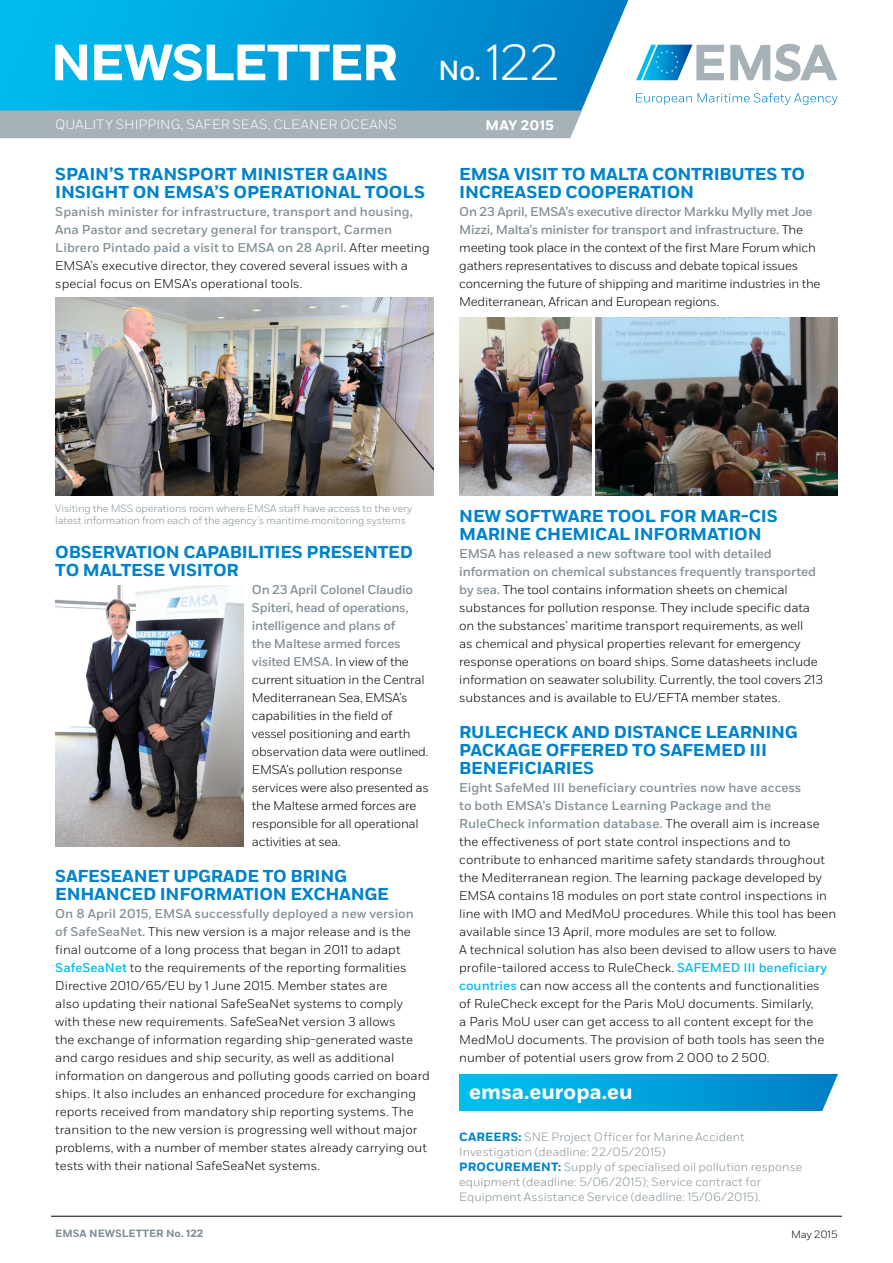
<style>
.page{position:relative;width:893px;height:1263px;background:#fff}
.page>*{position:absolute;margin:0;border:0;box-sizing:border-box;transform-origin:0 0}
.t1{font:700 50.85px "Fort";letter-spacing:-.035em;color:#fff}
.t2{font:500 27.6px "Fort";color:#fff}
.nadpis_clanku{font:700 21px "Fort";color:#fff}
.Heading{font:700 17.25px/18px "Fort";letter-spacing:-.015em;color:#0083ca}
.t3{font:700 13.8px "Fort";letter-spacing:.01em;color:#fff}
.t4{font:300 13.5px "Fort";letter-spacing:.005em;color:#fff}
.t5{font:300 12.75px/18px "Fort";color:#020205}
.t6{font:300 12.75px/18px "Fort";letter-spacing:-.02em;color:#020205}
.t7{font:500 12.75px/18px "Fort";color:#829097}
.t8{font:300 12px/15px "Fort";letter-spacing:.005em;color:#829097}
.picture_descr{font:300 10.5px/12.6px "Fort";letter-spacing:-.01em;color:#829097}
.text{font:700 10.5px "Fort";color:#829097}
.text-2{font:300 10.5px "Fort";color:#020205}
.s1{font-weight:300;font-size:50.55px}
.s2{font-weight:300;color:#020205}
.s3{font-weight:500;color:#829097}
.s4{font-weight:500;color:#00bdef}
.s5{font-weight:700;color:#0083ca}
</style>
<div class="page">
<svg style="left:0;top:0;width:641px;height:111px;background:#0ea2dc"></svg>
<svg style="left:636px;top:93px;width:202px;height:12px"></svg>
<svg style="left:636px;top:45px;width:88px;height:35px"></svg>
<svg style="left:730px;top:44px;width:107px;height:37px"></svg>
<div style="left:0;top:111px;width:582px;height:27px;background:#a6b1b8"></div>
<hr style="left:51px;top:1216px;width:791px;height:1px;background:#020205">
<div style="left:459px;top:1074px;width:388px;height:36px;background:linear-gradient(to right,#00c2f3,#007ec6)"></div>
<svg style="left:821px;top:1074px;width:26px;height:37px"></svg>
<img style="left:55px;top:586px;width:188px;height:261px">
<img style="left:55px;top:297px;width:379px;height:198px">
<img style="left:595px;top:318px;width:243px;height:177px">
<img style="left:460px;top:318px;width:131px;height:177px">
<h1 class="t1" style="left:51px;top:31px;width:349px">NEWSLETTER</h1>
<p class="t4" style="left:55px;top:117px;width:343px">QUALITY SHIPPING, SAFER SEAS, CLEANER OCEANS</p>
<p class="t2" style="left:438px;top:54px;width:122px">No. <span class="s1">122</span></p>
<p class="t3" style="left:486px;top:116px;width:70px">MAY 2015</p>
<p class="Heading" style="left:55px;top:166px;width:371px">SPAIN’S TRANSPORT MINISTER GAINS<br>INSIGHT ON EMSA’S OPERATIONAL TOOLS</p>
<p class="t7" style="left:55px;top:203px;width:376px">Spanish minister for infrastructure, transport and housing, Ana Pastor and secretary general for transport, Carmen Librero Pintado paid a visit to EMSA on 28 April. <span class="s2">After meeting EMSA’s executive director, they covered several issues with a special focus on EMSA’s operational tools.</span></p>
<p class="Heading" style="left:459px;top:166px;width:347px">EMSA VISIT TO MALTA CONTRIBUTES TO<br>INCREASED COOPERATION</p>
<p class="t6" style="left:459px;top:203px;width:363px"><span class="s3">On 23 April, EMSA’s executive director Markku Mylly met Joe Mizzi, Malta’s minister for transport and infrastructure.</span> The meeting took place in the context of the first Mare Forum which gathers representatives to discuss and debate topical issues concerning the future of shipping and maritime industries in the Mediterranean, African and European regions.</p>
<p class="picture_descr" style="left:55px;top:502px;width:358px">Visiting the MSS operations room where EMSA staff have access to the very latest information from each of the agency’s maritime monitoring systems</p>
<p class="Heading" style="left:55px;top:544px;width:359px">OBSERVATION CAPABILITIES PRESENTED<br>TO MALTESE VISITOR</p>
<p class="t6" style="left:252px;top:581px;width:179px"><span class="s3">On 23 April Colonel Claudio<br>Spiteri, head of operations, intelligence and plans of<br>the Maltese armed forces visited EMSA.</span> In view of the current situation in the Central<br>Mediterranean Sea, EMSA’s capabilities in the field of vessel positioning and earth observation data were outlined.<br>EMSA’s pollution response services were also presented as the Maltese armed forces are responsible for all operational activities at sea.</p>
<p class="Heading" style="left:55px;top:868px;width:335px">SAFESEANET UPGRADE TO BRING<br>ENHANCED INFORMATION EXCHANGE</p>
<p class="t5" style="left:55px;top:905px;width:376px"><span class="s3">On 8 April 2015, EMSA successfully deployed a new version<br>of SafeSeaNet.</span> This new version is a major release and is the final outcome of a long process that began in 2011 to adapt <span class="s4">SafeSeaNet</span> to the requirements of the reporting formalities Directive 2010/65/EU by 1 June 2015. Member states are<br>also updating their national SafeSeaNet systems to comply with these new requirements. SafeSeaNet version 3 allows<br>the exchange of information regarding ship-generated waste and cargo residues and ship security, as well as additional information on dangerous and polluting goods carried on board ships. It also includes an enhanced procedure for exchanging reports received from mandatory ship reporting systems. The transition to the new version is progressing well without major problems, with a number of member states already carrying out tests with their national SafeSeaNet systems.</p>
<p class="Heading" style="left:459px;top:508px;width:320px">NEW SOFTWARE TOOL FOR MAR-CIS<br>MARINE CHEMICAL INFORMATION</p>
<p class="t5" style="left:459px;top:545px;width:365px"><span class="s3">EMSA has released a new software tool with detailed information on chemical substances frequently transported by sea.</span> The tool contains information sheets on chemical substances for pollution response. They include specific data on the substances’ maritime transport requirements, as well<br>as chemical and physical properties relevant for emergency response operations on board ships. Some datasheets include information on seawater solubility. Currently, the tool covers 213 substances and is available to EU/EFTA member states.</p>
<p class="Heading" style="left:459px;top:724px;width:340px">RULECHECK AND DISTANCE LEARNING<br>PACKAGE OFFERED TO SAFEMED III<br>BENEFICIARIES</p>
<p class="t5" style="left:459px;top:779px;width:379px"><span class="s3">Eight SafeMed III beneficiary countries now have access<br>to both EMSA’s Distance Learning Package and the RuleCheck information database.</span> The overall aim is increase the effectiveness of port state control inspections and to contribute to enhanced maritime safety standards throughout the Mediterranean region. The learning package developed by EMSA contains 18 modules on port state control inspections in line with IMO and MedMoU procedures. While this tool has been available since 13 April, more modules are set to follow.</p>
<p class="t5" style="left:459px;top:941px;width:379px">A technical solution has also been devised to allow users to have profile-tailored access to RuleCheck. <span class="s4">SAFEMED III beneficiary countries</span> can now access all the contents and functionalities<br>of RuleCheck except for the Paris MoU documents. Similarly,<br>a Paris MoU user can get access to all content except for the MedMoU documents. The provision of both tools has seen the number of potential users grow from 2 000 to 2 500.</p>
<p class="nadpis_clanku" style="left:469px;top:1078px;width:165px">emsa.europa.eu</p>
<p class="t8" style="left:459px;top:1129px;width:287px"><span class="s5">CAREERS:</span> SNE Project Officer for Marine Accident<br>Investigation (deadline: 22/05/2015)</p>
<p class="t8" style="left:459px;top:1159px;width:345px"><span class="s5">PROCUREMENT:</span> Supply of specialised oil pollution response equipment (deadline: 5/06/2015); Service contract for<br>Equipment Assistance Service (deadline: 15/06/2015).</p>
<p class="text" style="left:55px;top:1227px;width:150px">EMSA NEWSLETTER No. 122</p>
<p class="text-2" style="left:791px;top:1228px;width:48px">May 2015</p>
</div>
